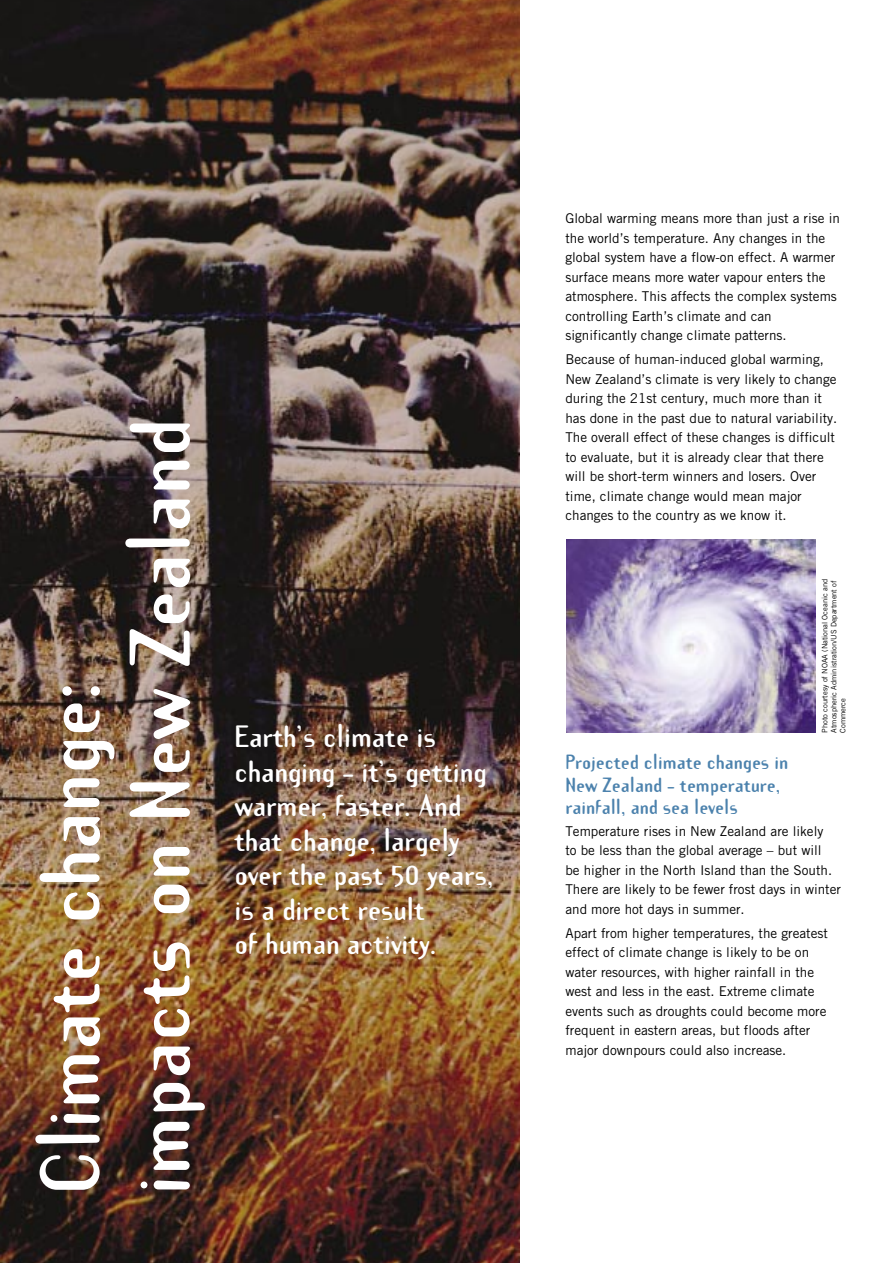
<style>
.page{position:relative;width:893px;height:1263px;background:#fff}
.page>*{position:absolute;margin:0;border:0;box-sizing:border-box;transform-origin:0 0}
.t1{font:700 75px/90px "Mri Template Gothic";color:#fff}
.t2{font:700 27px/34.5px "Mri Template Gothic";letter-spacing:-.005em;color:#fff}
.t3{font:700 18px/22.5px "Mri Template Gothic";color:#4c82ad}
.t4{font:13.5px/19.5px "Mri Trade Gothic";color:#000}
.t5{font:7.5px/9px "Mri Trade Gothic";color:#000}
</style>
<div class="page">
<img style="left:0;top:0;width:519px;height:1263px">
<img style="left:566px;top:540px;width:249px;height:192px">
<h1 class="t1" style="left:31px;top:1195px;width:777px;rotate:-90deg">Climate change: impacts on New Zealand</h1>
<h2 class="t2" style="left:234px;top:721px;width:260px">Earth’s climate is changing – it’s getting warmer, faster. And that change, largely over the past 50 years, is a direct result<br>of human activity.</h2>
<p class="t4" style="left:565px;top:210px;width:276px">Global warming means more than just a rise in the world’s temperature. Any changes in the global system have a flow-on effect. A warmer surface means more water vapour enters the atmosphere. This affects the complex systems controlling Earth’s climate and can significantly change climate patterns.</p>
<p class="t4" style="left:565px;top:351px;width:273px">Because of human-induced global warming, New Zealand’s climate is very likely to change during the 21st century, much more than it has done in the past due to natural variability.<br>The overall effect of these changes is difficult to evaluate, but it is already clear that there will be short-term winners and losers. Over time, climate change would mean major changes to the country as we know it.</p>
<p class="t5" style="left:821px;top:733px;width:155px;rotate:-90deg">Photo courtesy of NOAA (National Oceanic and<br>Atmospheric Administration/US Department of<br>Commerce</p>
<h3 class="t3" style="left:565px;top:752px;width:224px">Projected climate changes in<br>New Zealand – temperature, rainfall, and sea levels</h3>
<p class="t4" style="left:565px;top:823px;width:277px">Temperature rises in New Zealand are likely<br>to be less than the global average – but will<br>be higher in the North Island than the South.<br>There are likely to be fewer frost days in winter and more hot days in summer.</p>
<p class="t4" style="left:565px;top:925px;width:264px">Apart from higher temperatures, the greatest effect of climate change is likely to be on water resources, with higher rainfall in the west and less in the east. Extreme climate events such as droughts could become more frequent in eastern areas, but floods after major downpours could also increase.</p>
</div>
